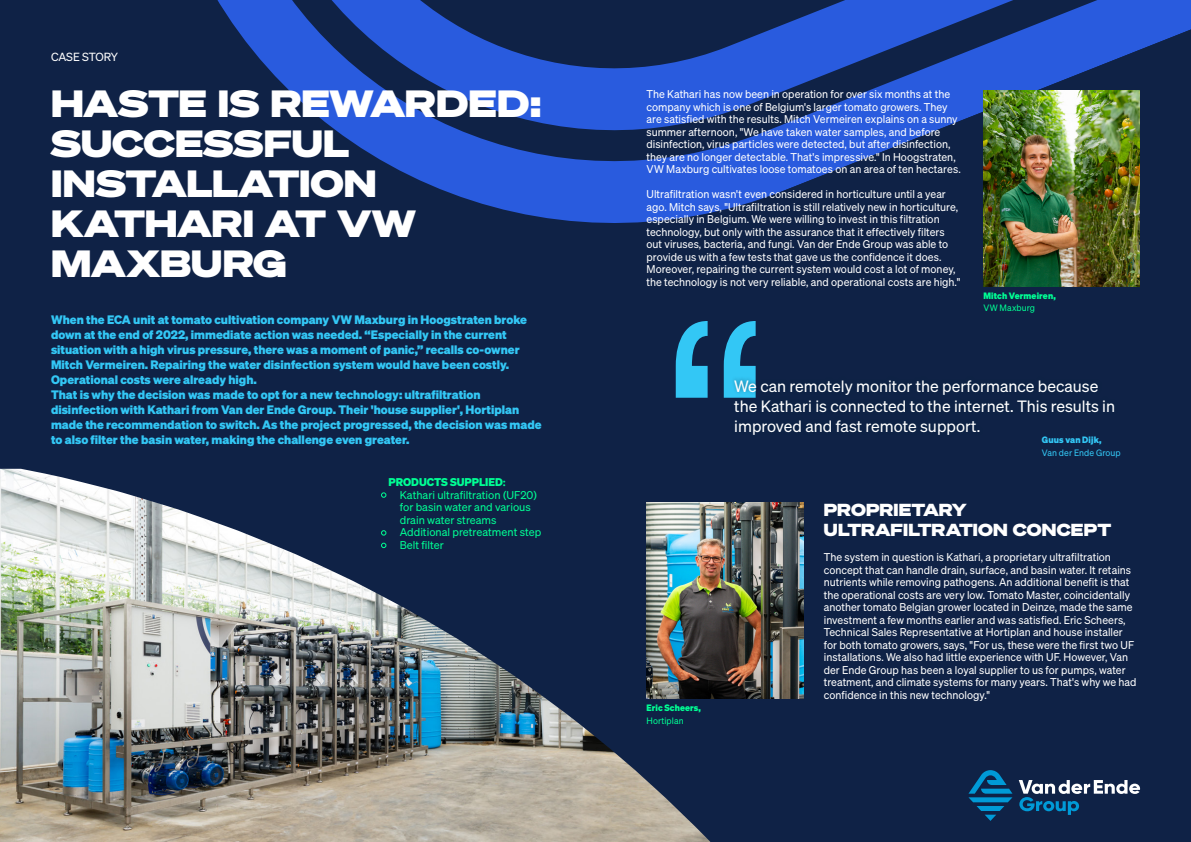
<style>
.page{position:relative;width:1191px;height:842px;background:#0f2246}
.page>*{position:absolute;margin:0;border:0;box-sizing:border-box;transform-origin:0 0}
.t1{font:37px/40px "Sohne Breit Extrafett";color:#fff}
.t2{font:17px/20px "Sohne Breit Extrafett";color:#fff}
.t3{font:16px/20px "Sohne Buch";color:#fff}
.t4{font:700 12px/15px "Sohne";color:#33c7f5}
.t5{font:11.5px "Sohne Buch";letter-spacing:-.02em;color:#fff}
.t6{font:11px/12.5px "Sohne Buch";color:#fff}
.t7{font:11px/12.5px "Sohne Buch";color:#00ff94}
.t8{font:700 11px "Sohne";color:#00ff94}
.t9{font:700 9px "Sohne";letter-spacing:.01em;color:#00ff94}
.t10{font:9px "Sohne Buch";letter-spacing:.01em;color:#00ff94}
.t11{font:9px "Sohne Buch";letter-spacing:.005em;color:#33c7f5}
.t12{font:700 9px "Sohne";letter-spacing:.01em;color:#33c7f5}
.s1{font-family:"Gill Sans"}
</style>
<div class="page">
<svg style="left:417px;top:179px;width:396px;height:44px;fill:#295bde"></svg>
<svg style="left:217px;top:0;width:974px;height:179px;fill:#295bde"></svg>
<svg style="left:1018px;top:780px;width:122px;height:35px"></svg>
<svg style="left:968px;top:770px;width:44px;height:51px"></svg>
<img style="left:0;top:469px;width:710px;height:373px">
<svg style="left:381px;top:493px;width:5px;height:4px"></svg>
<svg style="left:381px;top:531px;width:5px;height:4px"></svg>
<svg style="left:381px;top:543px;width:5px;height:5px"></svg>
<svg style="left:676px;top:321px;width:79px;height:77px"></svg>
<div style="left:730px;top:376px;width:388px;height:63px;background:#0e2245"></div>
<img style="left:983px;top:90px;width:157px;height:196px">
<img style="left:646px;top:503px;width:157px;height:196px">
<p class="t5" style="left:51px;top:50px;width:68px">CASE STORY</p>
<h1 class="t1" style="left:51px;top:82px;width:491px">HASTE IS REWARDED:<br>SUCCESSFUL<br>INSTALLATION<br>KATHARI AT VW<br>MAXBURG</h1>
<p class="t4" style="left:51px;top:311px;width:492px">When the ECA unit at tomato cultivation company VW Maxburg in Hoogstraten broke down at the end of 2022, immediate action was needed. “Especially in the current situation with a high virus pressure, there was a moment of panic,” recalls co-owner Mitch Vermeiren. Repairing the water disinfection system would have been costly.<br>Operational costs were already high.<br>That is why the decision was made to opt for a new technology: ultrafiltration disinfection with Kathari from Van der Ende Group. Their 'house supplier', Hortiplan made the recommendation to switch. As the project progressed, the decision was made to also filter the basin water, making the challenge even greater.</p>
<p class="t8" style="left:388px;top:475px;width:119px">PRODUCTS SUPPLIED<span class="s1">:</span></p>
<p class="t7" style="left:400px;top:488px;width:143px">Kathari ultrafiltration (UF20) for basin water and various drain water streams<br>Additional pretreatment step<br>Belt filter</p>
<p class="t6" style="left:646px;top:88px;width:316px">The Kathari has now been in operation for over six months at the company which is one of Belgium's larger tomato growers. They are satisfied with the results. Mitch Vermeiren explains on a sunny summer afternoon, "We have taken water samples, and before disinfection, virus particles were detected, but after disinfection, they are no longer detectable. That's impressive." In Hoogstraten, VW Maxburg cultivates loose tomatoes on an area of ten hectares.</p>
<p class="t6" style="left:646px;top:188px;width:315px">Ultrafiltration wasn't even considered in horticulture until a year ago. Mitch says, "Ultrafiltration is still relatively new in horticulture, especially in Belgium. We were willing to invest in this filtration technology, but only with the assurance that it effectively filters out viruses, bacteria, and fungi. Van der Ende Group was able to provide us with a few tests that gave us the confidence it does.<br>Moreover, repairing the current system would cost a lot of money, the technology is not very reliable, and operational costs are high."</p>
<p class="t9" style="left:983px;top:289px;width:74px">Mitch Vermeiren,</p>
<p class="t10" style="left:983px;top:302px;width:53px">VW Maxburg</p>
<h3 class="t3" style="left:734px;top:375px;width:382px">We can remotely monitor the performance because the Kathari is connected to the internet. This results in improved and fast remote support.</h3>
<p class="t12" style="left:1042px;top:434px;width:61px">Guus van Dijk,</p>
<p class="t11" style="left:1042px;top:447px;width:80px">Van der Ende Group</p>
<p class="t9" style="left:646px;top:702px;width:56px">Eric Scheers,</p>
<p class="t10" style="left:646px;top:715px;width:39px">Hortiplan</p>
<h2 class="t2" style="left:824px;top:499px;width:289px">PROPRIETARY<br>ULTRAFILTRATION CONCEPT</h2>
<p class="t6" style="left:824px;top:551px;width:314px">The system in question is Kathari, a proprietary ultrafiltration concept that can handle drain, surface, and basin water. It retains nutrients while removing pathogens. An additional benefit is that the operational costs are very low. Tomato Master, coincidentally another tomato Belgian grower located in Deinze, made the same investment a few months earlier and was satisfied. Eric Scheers, Technical Sales Representative at Hortiplan and house installer for both tomato growers, says, "For us, these were the first two UF installations. We also had little experience with UF. However, Van der Ende Group has been a loyal supplier to us for pumps, water treatment, and climate systems for many years. That's why we had confidence in this new technology."</p>
</div>
